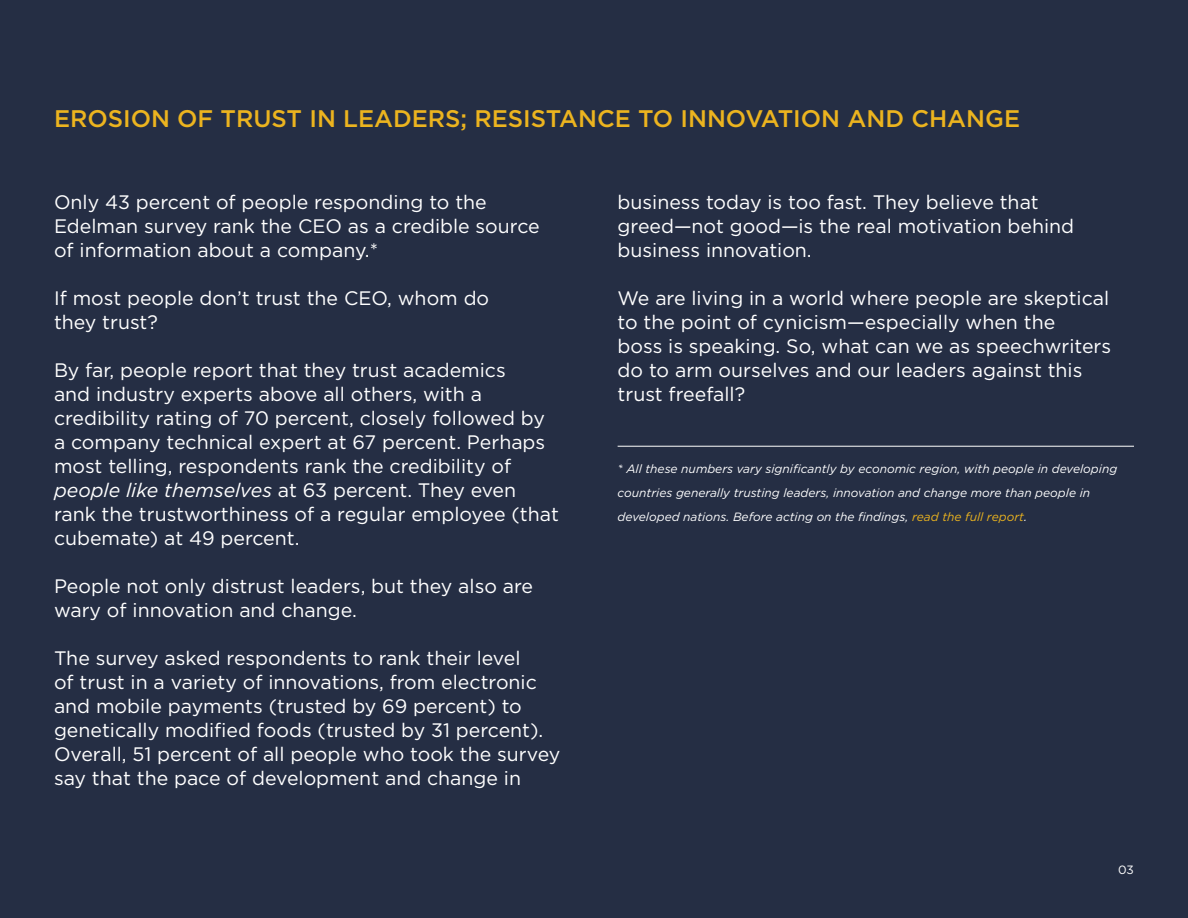
<style>
.page{position:relative;width:1188px;height:918px;background:#252e44}
.page>*{position:absolute;margin:0;border:0;box-sizing:border-box;transform-origin:0 0}
.t1{font:500 24px "Gotham";color:#ecb41f}
.t2{font:19.5px/24px "Gotham";color:#fff}
.t3{font:italic 12px/24px "Gotham";color:#fff}
.t4{font:12px "Gotham";color:#fff}
.s1{font-style:italic}
.s2{color:#ecb41f}
</style>
<div class="page">
<hr style="left:618px;top:446px;width:516px;height:1px;background:#fff">
<p class="t1" style="left:54px;top:103px;width:968px">EROSION OF TRUST IN LEADERS; RESISTANCE TO INNOVATION AND CHANGE</p>
<p class="t2" style="left:54px;top:189px;width:487px">Only 43 percent of people responding to the<br>Edelman survey rank the CEO as a credible source of information about a company.*</p>
<p class="t2" style="left:54px;top:286px;width:437px">If most people don’t trust the CEO, whom do they trust?</p>
<p class="t2" style="left:54px;top:358px;width:506px">By far, people report that they trust academics<br>and industry experts above all others, with a credibility rating of 70 percent, closely followed by a company technical expert at 67 percent. Perhaps most telling, respondents rank the credibility of <span class="s1">people like themselves</span> at 63 percent. They even rank the trustworthiness of a regular employee (that cubemate) at 49 percent.</p>
<p class="t2" style="left:54px;top:574px;width:481px">People not only distrust leaders, but they also are wary of innovation and change.</p>
<p class="t2" style="left:54px;top:646px;width:508px">The survey asked respondents to rank their level<br>of trust in a variety of innovations, from electronic and mobile payments (trusted by 69 percent) to genetically modified foods (trusted by 31 percent).<br>Overall, 51 percent of all people who took the survey say that the pace of development and change in</p>
<p class="t2" style="left:618px;top:190px;width:458px">business today is too fast. They believe that greed—not good—is the real motivation behind business innovation.</p>
<p class="t2" style="left:618px;top:286px;width:495px">We are living in a world where people are skeptical to the point of cynicism—especially when the<br>boss is speaking. So, what can we as speechwriters do to arm ourselves and our leaders against this trust freefall?</p>
<p class="t3" style="left:618px;top:456px;width:501px">* All these numbers vary significantly by economic region, with people in developing countries generally trusting leaders, innovation and change more than people in developed nations. Before acting on the findings, <span class="s2">read the full report</span>.</p>
<p class="t4" style="left:1118px;top:862px;width:17px">03</p>
</div>
